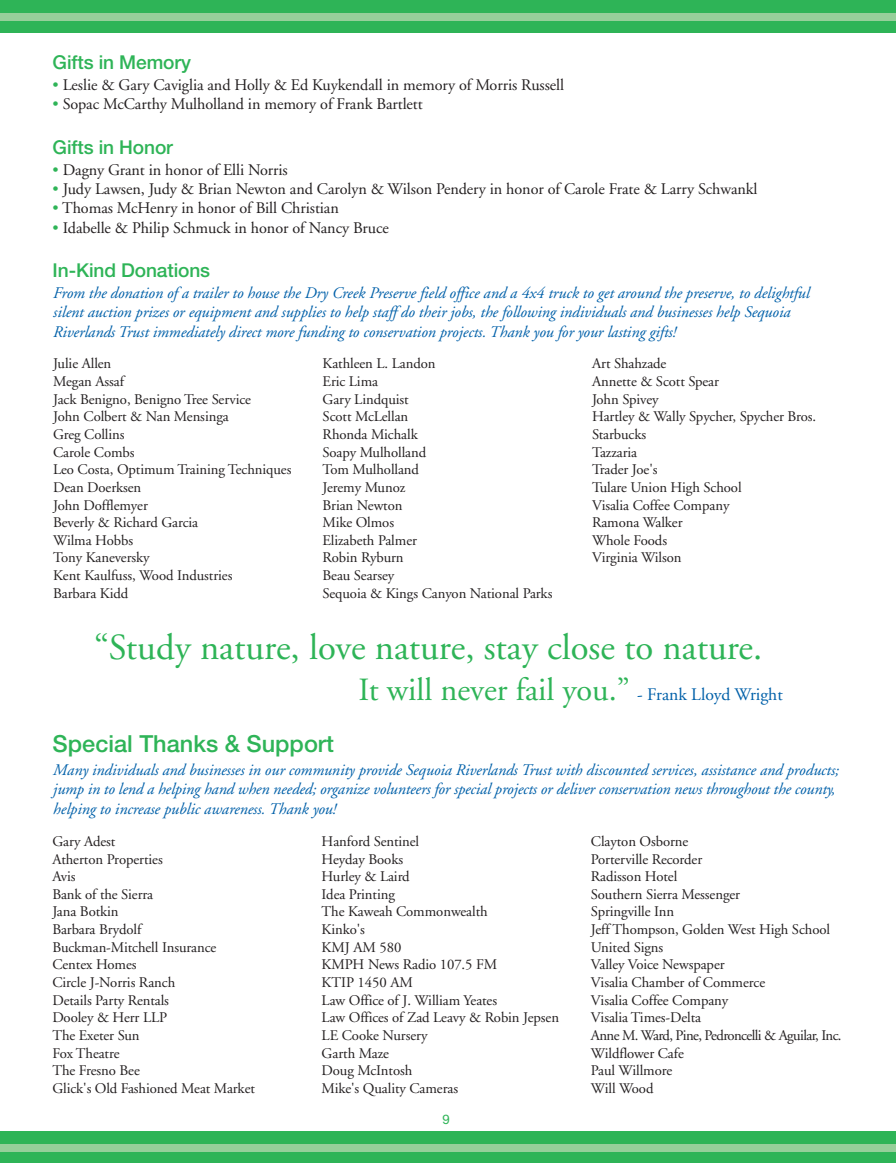
<style>
.page{position:relative;width:896px;height:1163px;background:#fff}
.page>*{position:absolute;margin:0;border:0;box-sizing:border-box;transform-origin:0 0}
.t1{font:36.75px "Adobe Garamond";color:#2eb457}
.t2{font:32.38px "Adobe Garamond";color:#2eb457}
.t3{font:500 23.45px "Helvetica Neue";color:#2eb457}
.t4{font:500 19.07px "Helvetica Neue";letter-spacing:-.005em;color:#2eb457}
.t5{font:italic 16.1px/19.4px "Adobe Garamond";letter-spacing:-.005em;color:#0060a9}
.t6{font:16.1px "Adobe Garamond";letter-spacing:-.005em;color:#231f20}
.t7{font:14.7px/17.7px "Adobe Garamond";letter-spacing:-.005em;color:#231f20}
.t8{font:13.3px "Helvetica Neue";color:#2eb457}
.s1{color:#2eb457}
.s2{font-size:17.68px;color:#0060a9}
</style>
<div class="page">
<div style="left:0;top:0;width:896px;height:33px;background:#2eb457"></div>
<div style="left:0;top:13px;width:896px;height:8px;background:#96cf9a"></div>
<div style="left:0;top:1131px;width:896px;height:32px;background:#2eb457"></div>
<div style="left:0;top:1144px;width:896px;height:8px;background:#96cf9a"></div>
<p class="t4" style="left:53px;top:55px;width:140px">Gifts in Memory</p>
<p class="t6" style="left:53px;top:78px;width:513px"><span class="s1">•</span> Leslie &amp; Gary Caviglia and Holly &amp; Ed Kuykendall in memory of Morris Russell</p>
<p class="t6" style="left:53px;top:98px;width:372px"><span class="s1">•</span> Sopac McCarthy Mulholland in memory of Frank Bartlett</p>
<p class="t4" style="left:53px;top:140px;width:122px">Gifts in Honor</p>
<p class="t6" style="left:53px;top:163px;width:237px"><span class="s1">•</span> Dagny Grant in honor of Elli Norris</p>
<p class="t6" style="left:53px;top:182px;width:706px"><span class="s1">•</span> Judy Lawsen, Judy &amp; Brian Newton and Carolyn &amp; Wilson Pendery in honor of Carole Frate &amp; Larry Schwankl</p>
<p class="t6" style="left:53px;top:202px;width:288px"><span class="s1">•</span> Thomas McHenry in honor of Bill Christian</p>
<p class="t6" style="left:53px;top:221px;width:338px"><span class="s1">•</span> Idabelle &amp; Philip Schmuck in honor of Nancy Bruce</p>
<p class="t4" style="left:53px;top:263px;width:159px">In-Kind Donations</p>
<p class="t5" style="left:53px;top:285px;width:758px">From the donation of a trailer to house the Dry Creek Preserve field office and a 4x4 truck to get around the preserve, to delightful silent auction prizes or equipment and supplies to help staff do their jobs, the following individuals and businesses help Sequoia<br>Riverlands Trust immediately direct more funding to conservation projects. Thank you for your lasting gifts!</p>
<p class="t7" style="left:53px;top:356px;width:240px">Julie Allen<br>Megan Assaf<br>Jack Benigno, Benigno Tree Service<br>John Colbert &amp; Nan Mensinga<br>Greg Collins<br>Carole Combs<br>Leo Costa, Optimum Training Techniques<br>Dean Doerksen<br>John Dofflemyer<br>Beverly &amp; Richard Garcia<br>Wilma Hobbs<br>Tony Kaneversky<br>Kent Kaulfuss, Wood Industries<br>Barbara Kidd</p>
<p class="t7" style="left:323px;top:356px;width:231px">Kathleen L. Landon<br>Eric Lima<br>Gary Lindquist<br>Scott McLellan<br>Rhonda Michalk<br>Soapy Mulholland<br>Tom Mulholland<br>Jeremy Munoz<br>Brian Newton<br>Mike Olmos<br>Elizabeth Palmer<br>Robin Ryburn<br>Beau Searsey<br>Sequoia &amp; Kings Canyon National Parks</p>
<p class="t7" style="left:592px;top:356px;width:226px">Art Shahzade<br>Annette &amp; Scott Spear<br>John Spivey<br>Hartley &amp; Wally Spycher, Spycher Bros.<br>Starbucks<br>Tazzaria<br>Trader Joe's<br>Tulare Union High School<br>Visalia Coffee Company<br>Ramona Walker<br>Whole Foods<br>Virginia Wilson</p>
<h1 class="t1" style="left:94px;top:633px;width:670px">“Study nature, love nature, stay close to nature.</h1>
<h2 class="t2" style="left:359px;top:677px;width:426px">It will never fail you.” <span class="s2">- Frank Lloyd Wright</span></h2>
<h3 class="t3" style="left:53px;top:735px;width:283px">Special Thanks &amp; Support</h3>
<p class="t5" style="left:53px;top:761px;width:787px">Many individuals and businesses in our community provide Sequoia Riverlands Trust with discounted services, assistance and products; jump in to lend a helping hand when needed; organize volunteers for special projects or deliver conservation news throughout the county, helping to increase public awareness. Thank you!</p>
<p class="t7" style="left:52px;top:834px;width:204px">Gary Adest<br>Atherton Properties<br>Avis<br>Bank of the Sierra<br>Jana Botkin<br>Barbara Brydolf<br>Buckman-Mitchell Insurance<br>Centex Homes<br>Circle J-Norris Ranch<br>Details Party Rentals<br>Dooley &amp; Herr LLP<br>The Exeter Sun<br>Fox Theatre<br>The Fresno Bee<br>Glick's Old Fashioned Meat Market</p>
<p class="t7" style="left:322px;top:834px;width:239px">Hanford Sentinel<br>Heyday Books<br>Hurley &amp; Laird<br>Idea Printing<br>The Kaweah Commonwealth<br>Kinko's<br>KMJ AM 580<br>KMPH News Radio 107.5 FM<br>KTIP 1450 AM<br>Law Office of J. William Yeates<br>Law Offices of Zad Leavy &amp; Robin Jepsen<br>LE Cooke Nursery<br>Garth Maze<br>Doug McIntosh<br>Mike's Quality Cameras</p>
<p class="t7" style="left:591px;top:834px;width:252px">Clayton Osborne<br>Porterville Recorder<br>Radisson Hotel<br>Southern Sierra Messenger<br>Springville Inn<br>Jeff Thompson, Golden West High School<br>United Signs<br>Valley Voice Newspaper<br>Visalia Chamber of Commerce<br>Visalia Coffee Company<br>Visalia Times-Delta<br>Anne M. Ward, Pine, Pedroncelli &amp; Aguilar, Inc.<br>Wildflower Cafe<br>Paul Willmore<br>Will Wood</p>
<p class="t8" style="left:443px;top:1114px;width:9px">9</p>
</div>
